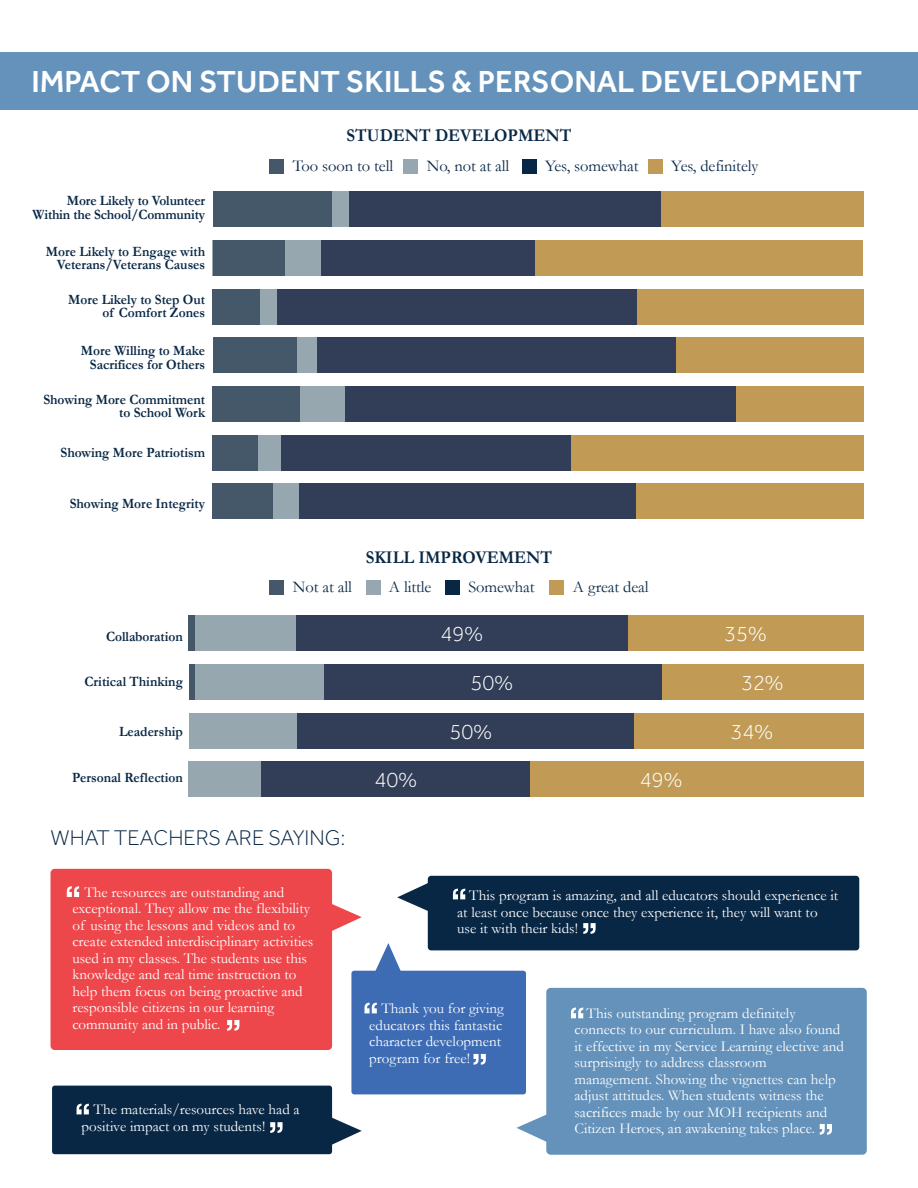
<style>
.page{position:relative;width:918px;height:1188px;background:#fff}
.page>*{position:absolute;margin:0;border:0;box-sizing:border-box;transform-origin:0 0}
.t1{font:500 31.5px "Effra";color:#fff}
.t2{font:300 22.05px "Effra";color:#fff}
.t3{font:300 22.05px "Effra";color:#082745}
.t4{font:700 18px "Garamond";color:#082745;scale:.94 1}
.t5{font:16.5px "Garamond";letter-spacing:-.005em;color:#082745}
.t6{font:15px/16.5px "Garamond";color:#fff}
.t7{font:700 14.25px/13.5px "Garamond";color:#082745;text-align:right;scale:.94 1}
</style>
<div class="page">
<div style="left:319px;top:192px;width:35px;height:35px;background:#96a7b0"></div>
<div style="left:321px;top:240px;width:214px;height:36px;background:#323e57"></div>
<div style="left:212px;top:240px;width:109px;height:36px;background:#96a7b0"></div>
<div style="left:535px;top:240px;width:328px;height:36px;background:#c19b55"></div>
<div style="left:213px;top:240px;width:72px;height:36px;background:#445869"></div>
<div style="left:661px;top:192px;width:203px;height:35px;background:#c19b55"></div>
<div style="left:213px;top:192px;width:119px;height:35px;background:#445869"></div>
<div style="left:349px;top:192px;width:312px;height:35px;background:#323e57"></div>
<div style="left:648px;top:159px;width:15px;height:15px;background:#c19b55"></div>
<div style="left:522px;top:159px;width:15px;height:15px;background:#082745"></div>
<div style="left:403px;top:159px;width:15px;height:15px;background:#96a7b0"></div>
<div style="left:269px;top:159px;width:15px;height:15px;background:#445869"></div>
<div style="left:636px;top:289px;width:228px;height:35px;background:#c19b55"></div>
<div style="left:278px;top:289px;width:359px;height:35px;background:#323e57"></div>
<div style="left:243px;top:289px;width:34px;height:35px;background:#96a7b0"></div>
<div style="left:213px;top:289px;width:47px;height:35px;background:#445869"></div>
<div style="left:675px;top:338px;width:189px;height:35px;background:#c19b55"></div>
<div style="left:317px;top:338px;width:358px;height:35px;background:#323e57"></div>
<div style="left:288px;top:338px;width:29px;height:35px;background:#96a7b0"></div>
<div style="left:213px;top:337px;width:84px;height:36px;background:#445869"></div>
<div style="left:734px;top:386px;width:130px;height:36px;background:#c19b55"></div>
<div style="left:344px;top:386px;width:392px;height:36px;background:#323e57"></div>
<div style="left:300px;top:386px;width:44px;height:36px;background:#96a7b0"></div>
<div style="left:212px;top:386px;width:88px;height:36px;background:#445869"></div>
<div style="left:571px;top:435px;width:293px;height:35px;background:#c19b55"></div>
<div style="left:250px;top:435px;width:34px;height:35px;background:#96a7b0"></div>
<div style="left:212px;top:435px;width:46px;height:35px;background:#445869"></div>
<div style="left:636px;top:484px;width:228px;height:35px;background:#c19b55"></div>
<div style="left:296px;top:484px;width:340px;height:35px;background:#323e57"></div>
<div style="left:272px;top:484px;width:26px;height:35px;background:#96a7b0"></div>
<div style="left:212px;top:484px;width:61px;height:35px;background:#445869"></div>
<div style="left:281px;top:435px;width:289px;height:35px;background:#323e57"></div>
<div style="left:0;top:52px;width:918px;height:58px;background:#6492bb"></div>
<div style="left:550px;top:580px;width:14px;height:15px;background:#c19b55"></div>
<div style="left:445px;top:580px;width:15px;height:15px;background:#082745"></div>
<div style="left:366px;top:580px;width:14px;height:15px;background:#96a7b0"></div>
<div style="left:269px;top:580px;width:15px;height:15px;background:#445869"></div>
<div style="left:459px;top:762px;width:405px;height:35px;background:#c19b55"></div>
<div style="left:189px;top:762px;width:72px;height:35px;background:#96a7b0"></div>
<div style="left:261px;top:762px;width:269px;height:35px;background:#323e57"></div>
<div style="left:633px;top:713px;width:231px;height:35px;background:#c19b55"></div>
<div style="left:296px;top:713px;width:338px;height:35px;background:#323e57"></div>
<div style="left:189px;top:713px;width:108px;height:35px;background:#96a7b0"></div>
<div style="left:661px;top:664px;width:202px;height:36px;background:#c19b55"></div>
<div style="left:323px;top:664px;width:339px;height:36px;background:#323e57"></div>
<div style="left:195px;top:664px;width:129px;height:36px;background:#96a7b0"></div>
<div style="left:189px;top:664px;width:6px;height:36px;background:#445869"></div>
<div style="left:628px;top:616px;width:236px;height:35px;background:#c19b55"></div>
<div style="left:296px;top:616px;width:332px;height:35px;background:#323e57"></div>
<div style="left:193px;top:616px;width:103px;height:35px;background:#96a7b0"></div>
<div style="left:189px;top:616px;width:6px;height:35px;background:#445869"></div>
<div style="left:51px;top:869px;width:281px;height:181px;background:#ee474b;border-radius:4px"></div>
<svg style="left:332px;top:904px;width:30px;height:27px"></svg>
<svg style="left:67px;top:886px;width:12px;height:11px"></svg>
<svg style="left:227px;top:1020px;width:12px;height:11px"></svg>
<div style="left:52px;top:1086px;width:280px;height:68px;background:#082745;border-radius:3px"></div>
<svg style="left:332px;top:1117px;width:30px;height:28px"></svg>
<svg style="left:77px;top:1104px;width:12px;height:10px"></svg>
<svg style="left:270px;top:1122px;width:13px;height:11px"></svg>
<div style="left:428px;top:876px;width:431px;height:74px;background:#082745;border-radius:3px"></div>
<svg style="left:397px;top:883px;width:31px;height:28px"></svg>
<svg style="left:583px;top:923px;width:13px;height:11px"></svg>
<div style="left:351px;top:971px;width:175px;height:123px;background:#3d6cb5;border-radius:3px"></div>
<svg style="left:374px;top:943px;width:28px;height:28px"></svg>
<svg style="left:364px;top:1003px;width:13px;height:10px"></svg>
<svg style="left:474px;top:1054px;width:12px;height:11px"></svg>
<div style="left:546px;top:988px;width:321px;height:167px;background:#6492bb;border-radius:4px"></div>
<svg style="left:516px;top:1114px;width:31px;height:28px"></svg>
<svg style="left:820px;top:1124px;width:12px;height:11px"></svg>
<svg style="left:571px;top:1008px;width:12px;height:10px"></svg>
<svg style="left:453px;top:889px;width:12px;height:10px"></svg>
<h1 class="t1" style="left:31px;top:62px;width:832px">IMPACT ON STUDENT SKILLS &amp; PERSONAL DEVELOPMENT</h1>
<p class="t7" style="left:33px;top:194px;width:185px">More Likely to Volunteer<br>Within the School/Community</p>
<p class="t7" style="left:46px;top:245px;width:171px">More Likely to Engage with<br>Veterans/Veterans Causes</p>
<p class="t7" style="left:68px;top:293px;width:147px">More Likely to Step Out of Comfort Zones</p>
<p class="t7" style="left:81px;top:344px;width:134px">More Willing to Make<br>Sacrifices for Others</p>
<p class="t7" style="left:43px;top:393px;width:174px">Showing More Commitment to School Work</p>
<p class="t7" style="left:61px;top:446px;width:155px">Showing More Patriotism</p>
<p class="t7" style="left:70px;top:497px;width:146px">Showing More Integrity</p>
<p class="t4" style="left:347px;top:123px;width:241px">STUDENT DEVELOPMENT</p>
<p class="t5" style="left:293px;top:154px;width:102px">Too soon to tell</p>
<p class="t5" style="left:427px;top:154px;width:84px">No, not at all</p>
<p class="t5" style="left:545px;top:154px;width:95px">Yes, somewhat</p>
<p class="t5" style="left:671px;top:154px;width:89px">Yes, definitely</p>
<p class="t4" style="left:366px;top:545px;width:200px">SKILL IMPROVEMENT</p>
<p class="t5" style="left:293px;top:576px;width:61px">Not at all</p>
<p class="t5" style="left:389px;top:576px;width:44px">A little</p>
<p class="t5" style="left:468px;top:576px;width:68px">Somewhat</p>
<p class="t5" style="left:573px;top:576px;width:77px">A great deal</p>
<p class="t7" style="left:106px;top:630px;width:83px">Collaboration</p>
<h2 class="t2" style="left:440px;top:622px;width:44px">49%</h2>
<h2 class="t2" style="left:724px;top:622px;width:44px">35%</h2>
<h2 class="t2" style="left:471px;top:670px;width:44px">50%</h2>
<h2 class="t2" style="left:741px;top:670px;width:44px">32%</h2>
<h2 class="t2" style="left:449px;top:720px;width:44px">50%</h2>
<h2 class="t2" style="left:731px;top:720px;width:44px">34%</h2>
<h2 class="t2" style="left:640px;top:767px;width:44px">49%</h2>
<p class="t7" style="left:85px;top:675px;width:106px">Critical Thinking</p>
<p class="t7" style="left:119px;top:725px;width:69px">Leadership</p>
<h2 class="t2" style="left:374px;top:767px;width:44px">40%</h2>
<p class="t7" style="left:72px;top:771px;width:119px">Personal Reflection</p>
<h2 class="t3" style="left:51px;top:826px;width:296px">WHAT TEACHERS ARE SAYING:</h2>
<p class="t6" style="left:72px;top:883px;width:242px;text-indent:12px">The resources are outstanding and exceptional. They allow me the flexibility of using the lessons and videos and to create extended interdisciplinary activities used in my classes. The students use this knowledge and real time instruction to help them focus on being proactive and responsible citizens in our learning community and in public.</p>
<p class="t6" style="left:81px;top:1101px;width:220px;text-indent:12px">The materials/resources have had a positive impact on my students!</p>
<p class="t6" style="left:457px;top:887px;width:382px;text-indent:12px">This program is amazing, and all educators should experience it at least once because once they experience it, they will want to use it with their kids!</p>
<p class="t6" style="left:369px;top:1000px;width:136px;text-indent:12px">Thank you for giving educators this fantastic character development program for free!</p>
<p class="t6" style="left:575px;top:1005px;width:271px;text-indent:12px">This outstanding program definitely connects to our curriculum. I have also found it effective in my Service Learning elective and surprisingly to address classroom management. Showing the vignettes can help adjust attitudes. When students witness the sacrifices made by our MOH recipients and Citizen Heroes, an awakening takes place.</p>
</div>
